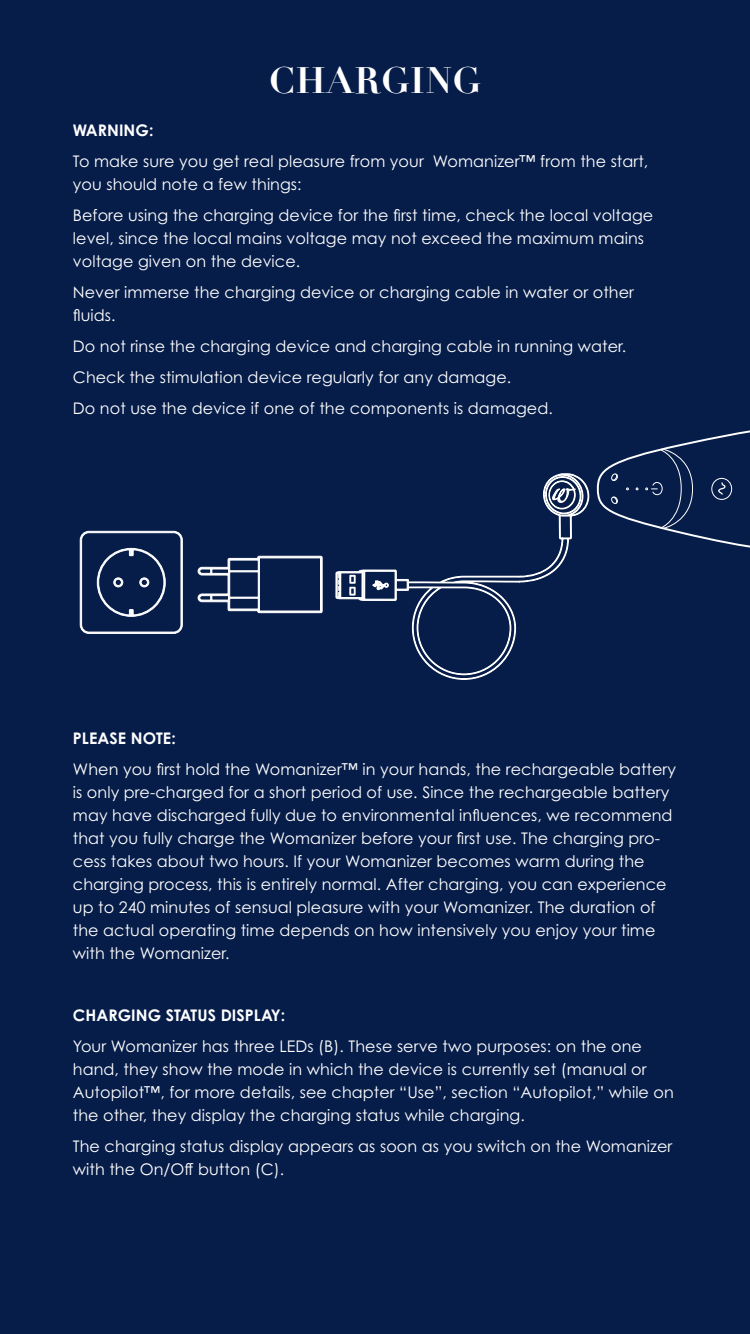
<style>
.page{position:relative;width:750px;height:1334px;background:#071d49}
.page>*{position:absolute;margin:0;border:0;box-sizing:border-box;transform-origin:0 0}
.t1{font:700 36px "Didot";letter-spacing:.02em;color:#fff}
.t2{font:16px/23px "Century Gothic Pro";letter-spacing:.005em;color:#fff}
.t3{font:700 16px "Century Gothic Pro";letter-spacing:.005em;color:#fff}
</style>
<div class="page">
<svg style="left:336px;top:473px;width:253px;height:207px"></svg>
<svg style="left:545px;top:476px;width:37px;height:38px"></svg>
<svg style="left:350px;top:575px;width:5px;height:20px"></svg>
<svg style="left:373px;top:581px;width:15px;height:9px"></svg>
<svg style="left:198px;top:556px;width:124px;height:57px"></svg>
<svg style="left:596px;top:430px;width:154px;height:118px"></svg>
<svg style="left:80px;top:531px;width:102px;height:102px"></svg>
<h1 class="t1" style="left:269px;top:57px;width:213px">CHARGING</h1>
<p class="t3" style="left:73px;top:120px;width:82px">WARNING:</p>
<p class="t2" style="left:73px;top:149px;width:577px">To make sure you get real pleasure from your Womanizer™ from the start, you should note a few things:</p>
<p class="t2" style="left:73px;top:203px;width:582px">Before using the charging device for the first time, check the local voltage level, since the local mains voltage may not exceed the maximum mains voltage given on the device.</p>
<p class="t2" style="left:73px;top:280px;width:563px">Never immerse the charging device or charging cable in water or other fluids.</p>
<p class="t2" style="left:73px;top:330px;width:555px;line-height:31px">Do not rinse the charging device and charging cable in running water.<br>Check the stimulation device regularly for any damage.<br>Do not use the device if one of the components is damaged.</p>
<p class="t3" style="left:73px;top:728px;width:104px">PLEASE NOTE:</p>
<p class="t2" style="left:73px;top:757px;width:605px">When you first hold the Womanizer™ in your hands, the rechargeable battery is only pre-charged for a short period of use. Since the rechargeable battery may have discharged fully due to environmental influences, we recommend that you fully charge the Womanizer before your first use. The charging pro&shy;cess takes about two hours. If your Womanizer becomes warm during the charging process, this is entirely normal. After charging, you can experience up to 240 minutes of sensual pleasure with your Womanizer. The duration of the actual operating time depends on how intensively you enjoy your time with the Womanizer.</p>
<p class="t3" style="left:73px;top:1005px;width:214px">CHARGING STATUS DISPLAY:</p>
<p class="t2" style="left:73px;top:1034px;width:603px">Your Womanizer has three LEDs (B). These serve two purposes: on the one hand, they show the mode in which the device is currently set (manual or Autopilot™, for more details, see chapter “Use”, section “Autopilot,” while on the other, they display the charging status while charging.</p>
<p class="t2" style="left:73px;top:1134px;width:601px">The charging status display appears as soon as you switch on the Womanizer with the On/Off button (C).</p>
</div>
